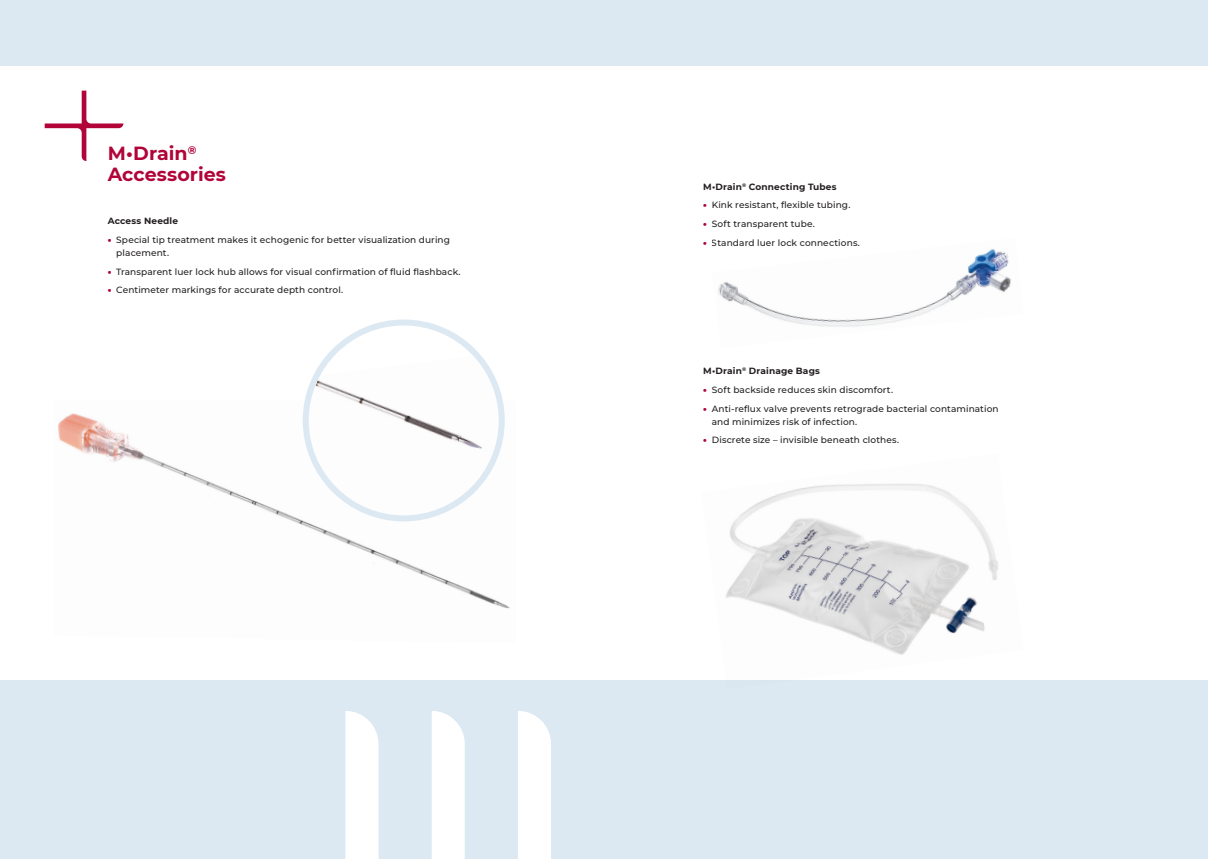
<style>
.page{position:relative;width:1208px;height:859px;background:#fff}
.page>*{position:absolute;margin:0;border:0;box-sizing:border-box;transform-origin:0 0}
.Rubrik{font:700 19px/21px "Montserrat";color:#b10439}
.t1{font:500 9px/13px "Montserrat";letter-spacing:.01em;color:#231f20}
.Brødtekst{font:700 9px "Montserrat";letter-spacing:.015em;color:#231f20}
.s1{font-weight:900;color:#b10439}
</style>
<div class="page">
<div style="left:0;top:680px;width:1208px;height:179px;background:#dce9f3"></div>
<div style="left:518px;top:711px;width:33px;height:148px;background:#fff"></div>
<svg style="left:432px;top:711px;width:33px;height:148px;background:#fdfdfe"></svg>
<svg style="left:345px;top:711px;width:33px;height:148px;background:#fcfdfe"></svg>
<div style="left:0;top:0;width:1208px;height:65px;background:#dce9f3"></div>
<svg style="left:45px;top:91px;width:78px;height:70px"></svg>
<img style="left:58px;top:401px;width:452px;height:208px">
<img style="left:309px;top:356px;width:190px;height:159px">
<div style="left:303px;top:319px;width:202px;height:202px;border:6px solid #dce9f3;border-radius:50%"></div>
<img style="left:718px;top:249px;width:293px;height:78px">
<img style="left:725px;top:483px;width:273px;height:172px">
<p class="Rubrik" style="left:108px;top:142px;width:120px">M•Drain<sup>®<br></sup>Accessories</p>
<p class="Brødtekst" style="left:108px;top:214px;width:72px">Access Needle</p>
<p class="t1" style="left:116px;top:233px;width:335px;text-indent:-9px"><span class="s1">•</span> Special tip treatment makes it echogenic for better visualization during placement.</p>
<p class="t1" style="left:108px;top:264px;width:354px"><span class="s1">•</span> Transparent luer lock hub allows for visual confirmation of fluid flashback.</p>
<p class="t1" style="left:108px;top:283px;width:237px"><span class="s1">•</span> Centimeter markings for accurate depth control.</p>
<p class="Brødtekst" style="left:703px;top:180px;width:135px">M•Drain<sup>®</sup> Connecting Tubes</p>
<p class="t1" style="left:703px;top:198px;width:149px"><span class="s1">•</span> Kink resistant, flexible tubing.</p>
<p class="t1" style="left:703px;top:217px;width:113px"><span class="s1">•</span> Soft transparent tube.</p>
<p class="t1" style="left:703px;top:236px;width:158px"><span class="s1">•</span> Standard luer lock connections.</p>
<p class="Brødtekst" style="left:703px;top:365px;width:118px">M•Drain<sup>®</sup> Drainage Bags</p>
<p class="t1" style="left:703px;top:383px;width:191px"><span class="s1">•</span> Soft backside reduces skin discomfort.</p>
<p class="t1" style="left:711px;top:402px;width:288px;text-indent:-9px"><span class="s1">•</span> Anti-reflux valve prevents retrograde bacterial contamination and minimizes risk of infection.</p>
<p class="t1" style="left:703px;top:433px;width:197px"><span class="s1">•</span> Discrete size – invisible beneath clothes.</p>
</div>
